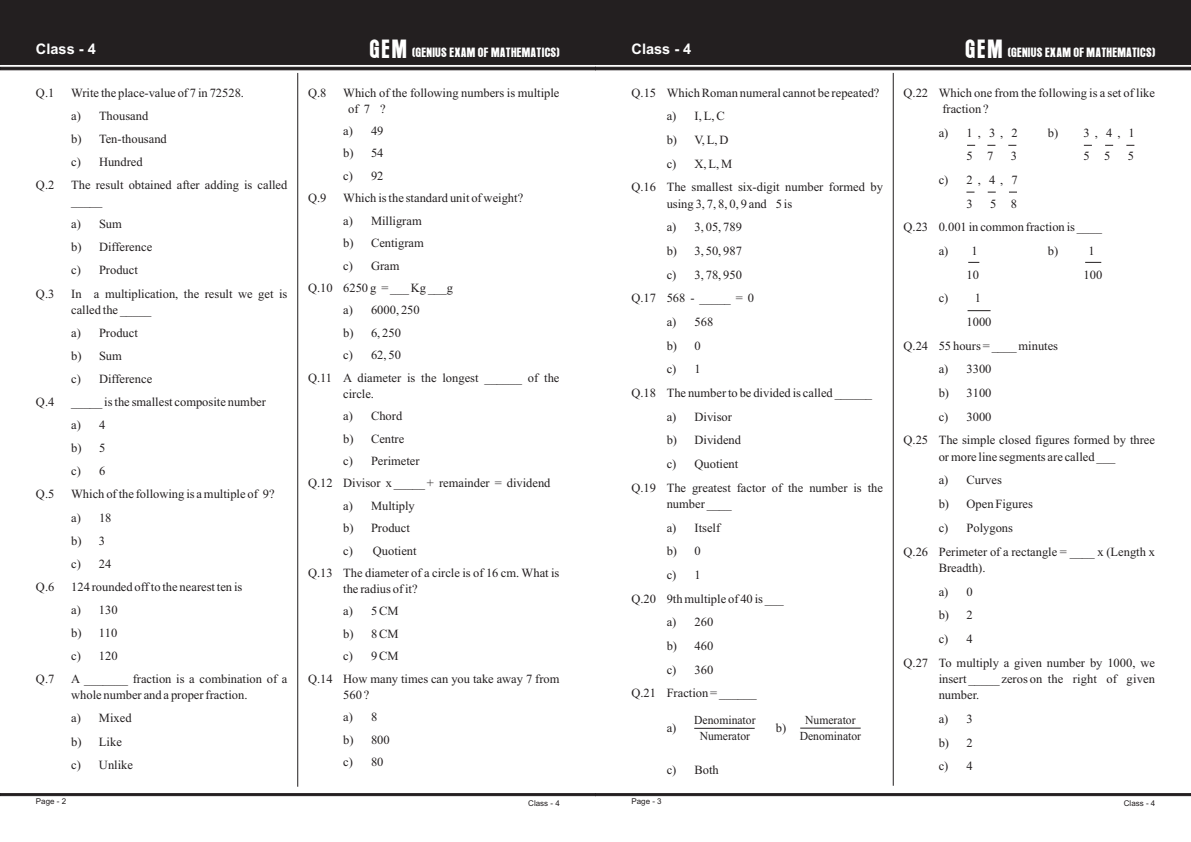
<style>
.page{position:relative;width:1191px;height:842px;background:#fff}
.page>*{position:absolute;margin:0;border:0;box-sizing:border-box;transform-origin:0 0}
.t1{font:700 14.5px "Arial";color:#fff}
.t2{font:12.5px/23.1px "Times New Roman";color:#231f20}
.t3{font:12.2px/16.3px "Times New Roman";color:#231f20;text-align:center;scale:.95 1}
.t4{font:11.7px "Aurora";color:#fff}
.t5{font:8px "Arial";color:#231f20}
.s1{font-size:23px}
</style>
<div class="page">
<hr style="left:297px;top:73px;width:1px;height:714px;background:#231f20">
<svg style="left:0;top:793px;width:1191px;height:3px;background:#2b2728"></svg>
<div style="left:0;top:0;width:1191px;height:70px;background:#231f20"></div>
<hr style="left:892px;top:73px;width:1px;height:713px;background:#231f20">
<hr style="left:694px;top:728px;width:60px;height:1px;background:#231f20">
<hr style="left:800px;top:728px;width:60px;height:1px;background:#231f20">
<svg style="left:1085px;top:262px;width:16px;height:1px"></svg>
<svg style="left:967px;top:310px;width:23px;height:1px"></svg>
<p class="t1" style="left:36px;top:43px;width:61px">Class - 4</p>
<p class="t4" style="left:370px;top:47px;width:192px"><span class="s1">GEM</span> (GENIUS EXAM OF MATHEMATICS)</p>
<p class="t2" style="left:308px;top:82px;width:20px">Q.8</p>
<p class="t2" style="left:348px;top:86px;width:213px;line-height:15.9px;text-indent:-5px">Which of the following numbers is multiple of 7 ?</p>
<p class="t2" style="left:343px;top:121px;width:42px;line-height:22.4px;text-align:justify">a) 49 b) 54 c) 92</p>
<p class="t2" style="left:308px;top:188px;width:20px">Q.9</p>
<p class="t2" style="left:343px;top:188px;width:181px">Which is the standard unit of weight?</p>
<p class="t2" style="left:343px;top:210px;width:80px">a) Milligram</p>
<p class="t2" style="left:343px;top:233px;width:82px">b) Centigram</p>
<p class="t2" style="left:343px;top:255px;width:58px">c) Gram</p>
<p class="t2" style="left:308px;top:277px;width:147px">Q.10 6250 g = ___ Kg ___g</p>
<p class="t2" style="left:343px;top:300px;width:78px">a) 6000, 250</p>
<p class="t2" style="left:343px;top:322px;width:59px">b) 6, 250</p>
<p class="t2" style="left:343px;top:345px;width:59px">c) 62, 50</p>
<p class="t2" style="left:308px;top:367px;width:253px">Q.11 A diameter is the longest ______ of the</p>
<p class="t2" style="left:343px;top:383px;width:32px">circle.</p>
<p class="t2" style="left:343px;top:406px;width:61px">a) Chord</p>
<p class="t2" style="left:343px;top:428px;width:63px">b) Centre</p>
<p class="t2" style="left:343px;top:450px;width:78px">c) Perimeter</p>
<p class="t2" style="left:308px;top:473px;width:244px">Q.12 Divisor x _____ + remainder = dividend</p>
<p class="t2" style="left:343px;top:495px;width:73px">a) Multiply</p>
<p class="t2" style="left:343px;top:518px;width:68px">b) Product</p>
<p class="t2" style="left:343px;top:540px;width:75px">c) Quotient</p>
<p class="t2" style="left:308px;top:563px;width:253px">Q.13 The diameter of a circle is of 16 cm. What is</p>
<p class="t2" style="left:343px;top:578px;width:76px">the radius of it?</p>
<p class="t2" style="left:343px;top:601px;width:57px">a) 5 CM</p>
<p class="t2" style="left:343px;top:623px;width:57px">b) 8 CM</p>
<p class="t2" style="left:343px;top:646px;width:57px">c) 9 CM</p>
<p class="t2" style="left:308px;top:668px;width:253px">Q.14 How many times can you take away 7 from</p>
<p class="t2" style="left:343px;top:684px;width:48px;line-height:22.4px">560 ?<br>a) 8 b) 800 c) 80</p>
<p class="t2" style="left:36px;top:82px;width:20px">Q.1</p>
<p class="t2" style="left:71px;top:82px;width:174px">Write the place-value of 7 in 72528. a) Thousand<br>b) Ten-thousand<br>c) Hundred</p>
<p class="t2" style="left:36px;top:175px;width:20px">Q.2</p>
<p class="t2" style="left:71px;top:178px;width:218px;line-height:15.9px">The result obtained after adding is called _____</p>
<p class="t2" style="left:71px;top:214px;width:83px">a) Sum<br>b) Difference c) Product</p>
<p class="t2" style="left:36px;top:283px;width:20px">Q.3</p>
<p class="t2" style="left:71px;top:287px;width:218px;line-height:15.9px">In a multiplication, the result we get is called the _____</p>
<p class="t2" style="left:71px;top:322px;width:83px">a) Product<br>b) Sum<br>c) Difference</p>
<p class="t2" style="left:36px;top:391px;width:20px">Q.4</p>
<p class="t2" style="left:71px;top:391px;width:196px">_____ is the smallest composite number a) 4<br>b) 5<br>c) 6</p>
<p class="t2" style="left:36px;top:484px;width:20px">Q.5</p>
<p class="t2" style="left:71px;top:484px;width:205px">Which of the following is a multiple of 9? a) 18<br>b) 3<br>c) 24</p>
<p class="t2" style="left:36px;top:576px;width:20px">Q.6</p>
<p class="t2" style="left:71px;top:576px;width:173px">124 rounded off to the nearest ten is a) 130<br>b) 110<br>c) 120</p>
<p class="t2" style="left:36px;top:669px;width:20px">Q.7</p>
<p class="t2" style="left:71px;top:672px;width:218px;line-height:15.9px">A _______ fraction is a combination of a whole number and a proper fraction.</p>
<p class="t2" style="left:71px;top:708px;width:63px">a) Mixed b) Like c) Unlike</p>
<p class="t5" style="left:36px;top:798px;width:32px">Page - 2</p>
<p class="t5" style="left:528px;top:800px;width:33px">Class - 4</p>
<p class="t1" style="left:631px;top:43px;width:61px">Class - 4</p>
<p class="t4" style="left:965px;top:47px;width:192px"><span class="s1">GEM</span> (GENIUS EXAM OF MATHEMATICS)</p>
<p class="t2" style="left:942px;top:86px;width:214px;line-height:16.2px;text-indent:-39px">Q.22 Which one from the following is a set of like fraction ?</p>
<p class="t2" style="left:938px;top:122px;width:81px">a) 1 , 3 , 2</p>
<p class="t2" style="left:1047px;top:122px;width:88px">b) 3 , 4 , 1</p>
<p class="t2" style="left:966px;top:146px;width:28px">5 7</p>
<p class="t2" style="left:1011px;top:146px;width:8px">3</p>
<p class="t2" style="left:1083px;top:146px;width:28px">5 5</p>
<p class="t2" style="left:1128px;top:146px;width:8px">5</p>
<p class="t2" style="left:966px;top:169px;width:53px;line-height:23.7px;text-indent:-28px">c) 2 , 4 , 7<br>3</p>
<p class="t2" style="left:631px;top:82px;width:249px">Q.15 Which Roman numeral cannot be repeated?</p>
<p class="t2" style="left:666px;top:106px;width:59px">a) I, L, C</p>
<p class="t2" style="left:666px;top:129px;width:63px">b) V, L, D</p>
<p class="t2" style="left:666px;top:153px;width:67px">c) X, L, M</p>
<p class="t2" style="left:631px;top:177px;width:253px">Q.16 The smallest six-digit number formed by</p>
<p class="t2" style="left:666px;top:193px;width:127px">using 3, 7, 8, 0, 9 and 5 is</p>
<p class="t2" style="left:666px;top:217px;width:77px">a) 3, 05, 789</p>
<p class="t2" style="left:666px;top:240px;width:77px">b) 3, 50, 987</p>
<p class="t2" style="left:666px;top:264px;width:77px">c) 3, 78, 950</p>
<p class="t2" style="left:631px;top:288px;width:124px">Q.17 568 - _____ = 0</p>
<p class="t2" style="left:666px;top:311px;width:48px">a) 568</p>
<p class="t2" style="left:666px;top:335px;width:36px">b) 0</p>
<p class="t2" style="left:666px;top:359px;width:36px">c) 1</p>
<p class="t2" style="left:631px;top:382px;width:242px">Q.18 The number to be divided is called ______</p>
<p class="t2" style="left:666px;top:406px;width:67px">a) Divisor</p>
<p class="t2" style="left:666px;top:430px;width:76px">b) Dividend</p>
<p class="t2" style="left:666px;top:453px;width:73px">c) Quotient</p>
<p class="t2" style="left:631px;top:477px;width:253px">Q.19 The greatest factor of the number is the</p>
<p class="t2" style="left:666px;top:493px;width:67px">number ____</p>
<p class="t2" style="left:666px;top:517px;width:55px">a) Itself</p>
<p class="t2" style="left:666px;top:541px;width:36px">b) 0</p>
<p class="t2" style="left:666px;top:564px;width:36px">c) 1</p>
<p class="t2" style="left:631px;top:588px;width:154px">Q.20 9th multiple of 40 is ___</p>
<p class="t2" style="left:666px;top:612px;width:48px">a) 260</p>
<p class="t2" style="left:666px;top:635px;width:48px">b) 460</p>
<p class="t2" style="left:666px;top:659px;width:48px">c) 360</p>
<p class="t2" style="left:631px;top:683px;width:127px">Q.21 Fraction = ______</p>
<p class="t2" style="left:666px;top:717px;width:11px">a)</p>
<p class="t2" style="left:776px;top:717px;width:12px">b)</p>
<p class="t2" style="left:666px;top:759px;width:54px">c) Both</p>
<p class="t2" style="left:990px;top:193px;width:28px">5 8</p>
<p class="t2" style="left:903px;top:217px;width:200px">Q.23 0.001 in common fraction is ____</p>
<p class="t2" style="left:938px;top:240px;width:41px">a) 1</p>
<p class="t2" style="left:1047px;top:240px;width:12px">b)</p>
<p class="t2" style="left:1088px;top:240px;width:8px">1</p>
<p class="t2" style="left:966px;top:264px;width:14px">10</p>
<p class="t2" style="left:1083px;top:264px;width:20px">100</p>
<p class="t2" style="left:938px;top:288px;width:44px">c) 1</p>
<p class="t2" style="left:966px;top:311px;width:26px">1000</p>
<p class="t2" style="left:903px;top:335px;width:156px">Q.24 55 hours = ____ minutes</p>
<p class="t2" style="left:938px;top:359px;width:54px">a) 3300</p>
<p class="t2" style="left:938px;top:382px;width:54px">b) 3100</p>
<p class="t2" style="left:938px;top:406px;width:54px">c) 3000</p>
<p class="t2" style="left:903px;top:430px;width:253px">Q.25 The simple closed figures formed by three</p>
<p class="t2" style="left:938px;top:446px;width:178px">or more line segments are called ___</p>
<p class="t2" style="left:938px;top:470px;width:65px">a) Curves</p>
<p class="t2" style="left:938px;top:494px;width:96px">b) Open Figures</p>
<p class="t2" style="left:938px;top:517px;width:76px">c) Polygons</p>
<p class="t2" style="left:903px;top:541px;width:253px">Q.26 Perimeter of a rectangle = ____ x (Length x</p>
<p class="t2" style="left:938px;top:557px;width:48px">Breadth).</p>
<p class="t2" style="left:938px;top:581px;width:36px">a) 0</p>
<p class="t2" style="left:938px;top:605px;width:36px">b) 2</p>
<p class="t2" style="left:938px;top:628px;width:36px">c) 4</p>
<p class="t2" style="left:903px;top:652px;width:253px">Q.27 To multiply a given number by 1000, we</p>
<p class="t2" style="left:938px;top:672px;width:218px;line-height:16.4px">insert _____ zeros on the right of given number.</p>
<p class="t2" style="left:938px;top:708px;width:36px;line-height:23.7px;text-align:justify">a) 3 b) 2 c) 4</p>
<p class="t3" style="left:694px;top:713px;width:66px">Denominator<br>Numerator</p>
<p class="t3" style="left:799px;top:713px;width:66px">Numerator<br>Denominator</p>
<p class="t5" style="left:631px;top:798px;width:32px">Page - 3</p>
<p class="t5" style="left:1123px;top:800px;width:33px">Class - 4</p>
</div>
